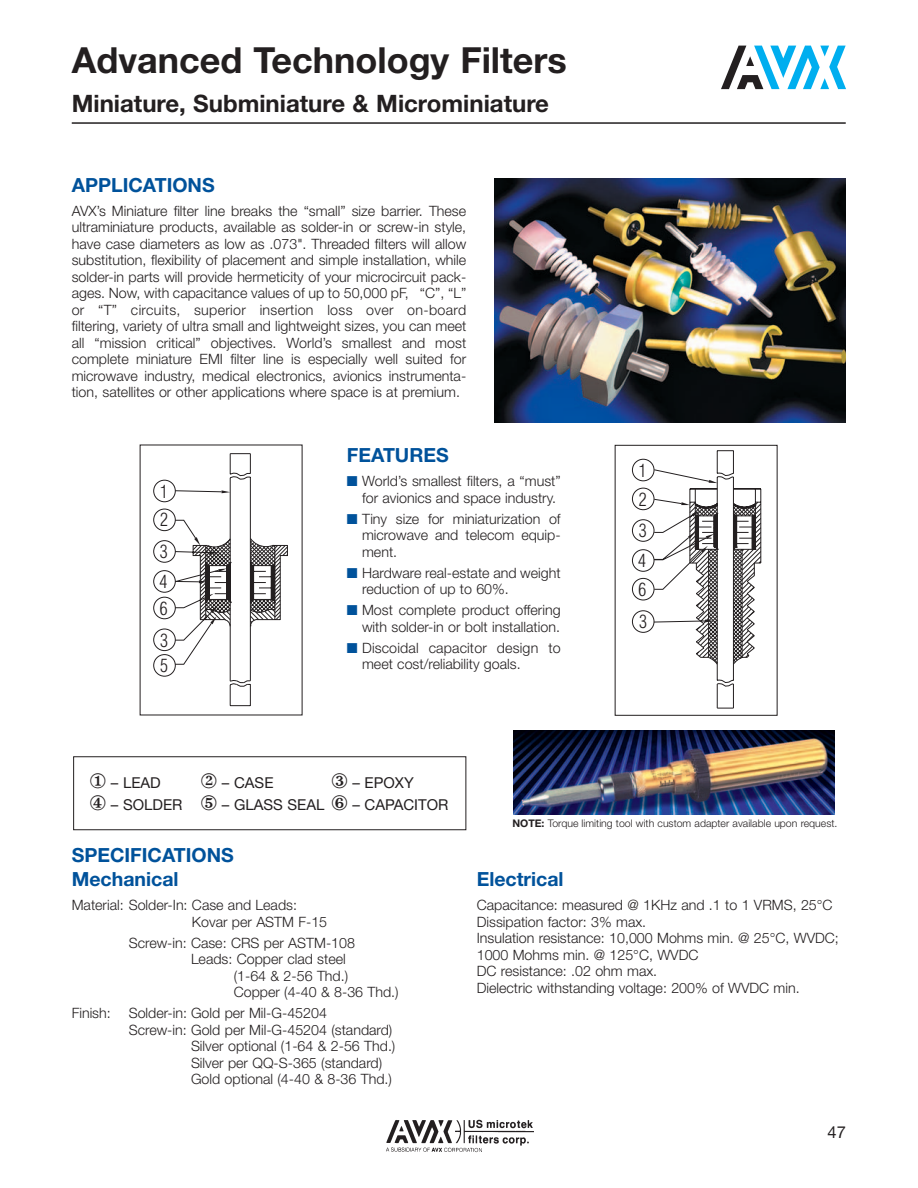
<style>
.page{position:relative;width:918px;height:1188px;background:#fff}
.page>*{position:absolute;margin:0;border:0;box-sizing:border-box;transform-origin:0 0}
.t1{font:700 36px "Helvetica Neue";color:#231f20}
.t2{font:700 24px "Helvetica Neue";color:#231f20}
.t3{font:700 19.5px/24.3px "Helvetica Neue";color:#00529b}
.t4{font:300 condensed 18px/28.7px "Swiss 721 BT";color:#231f20}
.t5{font:16.5px "Helvetica Neue";color:#231f20}
.t6{font:15px "Helvetica Neue";color:#231f20}
.t7{font:300 14.25px/16.5px "Helvetica Neue";color:#231f20}
.t8{font:300 10.5px "Helvetica Neue";color:#231f20}
.s1{color:#00529b}
.s2{font-weight:700}
</style>
<div class="page">
<img style="left:386px;top:1119px;width:148px;height:34px">
<svg style="left:721px;top:46px;width:125px;height:43px"></svg>
<hr style="left:72px;top:122px;width:774px;height:2px;background:#231f20">
<img style="left:495px;top:178px;width:351px;height:245px">
<svg style="left:140px;top:445px;width:162px;height:270px"></svg>
<svg style="left:153px;top:453px;width:135px;height:253px"></svg>
<svg style="left:615px;top:445px;width:163px;height:271px"></svg>
<svg style="left:632px;top:450px;width:129px;height:258px"></svg>
<div style="left:73px;top:756px;width:393px;height:74px;border:1px solid #231f20"></div>
<img style="left:514px;top:730px;width:321px;height:84px">
<h1 class="t1" style="left:72px;top:47px;width:497px">Advanced Technology Filters</h1>
<h2 class="t2" style="left:72px;top:95px;width:479px">Miniature, Subminiature &amp; Microminiature</h2>
<h3 class="t3" style="left:72px;top:174px;width:144px">APPLICATIONS</h3>
<p class="t7" style="left:72px;top:204px;width:396px;text-align:justify">AVX’s Miniature filter line breaks the “small” size barrier. These ultraminiature products, available as solder-in or screw-in style, have case diameters as low as .073". Threaded filters will allow substitution, flexibility of placement and simple installation, while solder-in parts will provide hermeticity of your microcircuit pack&shy;ages. Now, with capacitance values of up to 50,000 pF, “C”, “L” or “T” circuits, superior insertion loss over on-board filtering, variety of ultra small and lightweight sizes, you can meet all “mission critical” objectives. World’s smallest and most complete miniature EMI filter line is especially well suited for microwave industry, medical electronics, avionics instrumenta&shy;tion, satellites or other applications where space is at premium.</p>
<p class="t4" style="left:160px;top:478px;width:10px">1<br>2</p>
<p class="t4" style="left:159px;top:538px;width:10px;line-height:29.7px">3<br>4</p>
<p class="t4" style="left:159px;top:593px;width:10px;line-height:32.1px">6<br>3</p>
<p class="t4" style="left:160px;top:652px;width:10px">5</p>
<h3 class="t3" style="left:347px;top:445px;width:103px">FEATURES</h3>
<p class="t7" style="left:362px;top:474px;width:200px;text-indent:-15px"><span class="s1">■</span> World’s smallest filters, a “must” for avionics and space industry.</p>
<p class="t7" style="left:362px;top:512px;width:200px;text-align:justify;text-indent:-15px"><span class="s1">■</span> Tiny size for miniaturization of microwave and telecom equip&shy;ment.</p>
<p class="t7" style="left:362px;top:566px;width:200px;text-indent:-15px"><span class="s1">■</span> Hardware real-estate and weight reduction of up to 60%.</p>
<p class="t7" style="left:347px;top:603px;width:215px;text-align:right"><span class="s1">■</span> Most complete product offering with solder-in or bolt installation.</p>
<p class="t7" style="left:362px;top:641px;width:200px;text-indent:-15px"><span class="s1">■</span> Discoidal capacitor design to meet cost/reliability goals.</p>
<p class="t6" style="left:111px;top:777px;width:51px">– LEAD</p>
<p class="t6" style="left:222px;top:777px;width:53px">– CASE</p>
<p class="t6" style="left:332px;top:777px;width:83px">✓ – EPOXY</p>
<p class="t6" style="left:91px;top:799px;width:94px">✔ – SOLDER</p>
<p class="t6" style="left:222px;top:799px;width:104px">– GLASS SEAL</p>
<p class="t6" style="left:352px;top:799px;width:97px">– CAPACITOR</p>
<p class="t4" style="left:639px;top:457px;width:10px">1<br>2</p>
<p class="t4" style="left:638px;top:517px;width:10px;line-height:29.2px;text-align:justify">3<br>4<br>6</p>
<p class="t4" style="left:639px;top:609px;width:10px">3</p>
<h3 class="t3" style="left:72px;top:844px;width:164px">SPECIFICATIONS<br>Mechanical</h3>
<p class="t7" style="left:192px;top:898px;width:137px;text-indent:-120px">Material: Solder-In: Case and Leads:<br>Kovar per ASTM F-15</p>
<p class="t7" style="left:129px;top:936px;width:228px">Screw-in: Case: CRS per ASTM-108</p>
<p class="t7" style="left:191px;top:952px;width:156px">Leads: Copper clad steel</p>
<p class="t7" style="left:234px;top:969px;width:116px">(1-64 &amp; 2-56 Thd.)</p>
<p class="t7" style="left:234px;top:985px;width:166px">Copper (4-40 &amp; 8-36 Thd.)</p>
<p class="t7" style="left:72px;top:1006px;width:41px">Finish:</p>
<p class="t7" style="left:129px;top:1006px;width:200px">Solder-in: Gold per Mil-G-45204</p>
<p class="t7" style="left:129px;top:1023px;width:265px">Screw-in: Gold per Mil-G-45204 (standard)</p>
<p class="t7" style="left:191px;top:1039px;width:206px">Silver optional (1-64 &amp; 2-56 Thd.)</p>
<p class="t7" style="left:191px;top:1056px;width:193px">Silver per QQ-S-365 (standard)</p>
<p class="t7" style="left:191px;top:1072px;width:202px">Gold optional (4-40 &amp; 8-36 Thd.)</p>
<p class="t8" style="left:512px;top:819px;width:326px"><span class="s2">NOTE:</span> Torque limiting tool with custom adapter available upon request.</p>
<h3 class="t3" style="left:477px;top:869px;width:88px">Electrical</h3>
<p class="t7" style="left:477px;top:898px;width:364px">Capacitance: measured @ 1KHz and .1 to 1 VRMS, 25°C Dissipation factor: 3% max.<br>Insulation resistance: 10,000 Mohms min. @ 25°C, WVDC; 1000 Mohms min. @ 125°C, WVDC<br>DC resistance: .02 ohm max.<br>Dielectric withstanding voltage: 200% of WVDC min.</p>
<p class="t5" style="left:828px;top:1126px;width:20px">47</p>
</div>
